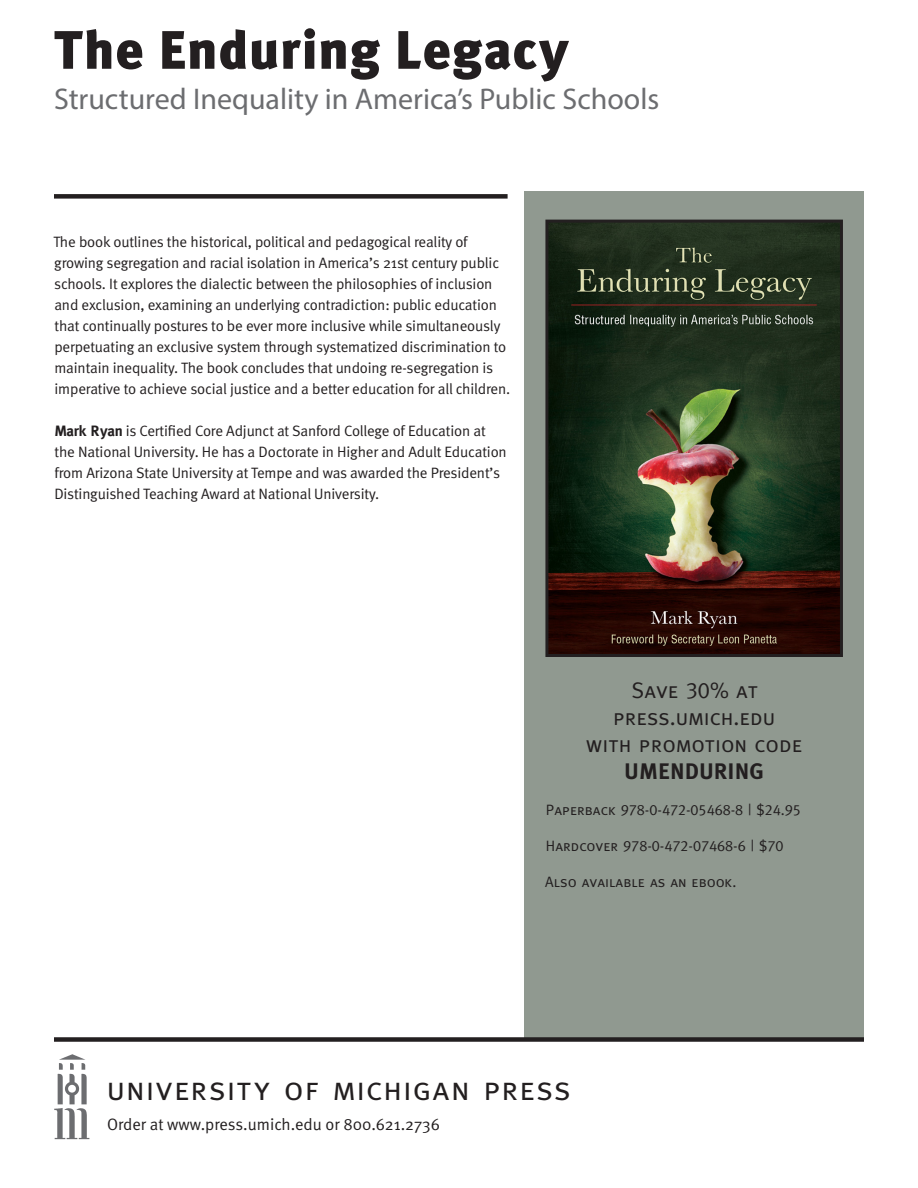
<style>
.page{position:relative;width:918px;height:1188px;background:#fff}
.page>*{position:absolute;margin:0;border:0;box-sizing:border-box;transform-origin:0 0}
.t1{font:900 54px "Meta";letter-spacing:.015em;color:#231f20}
.t2{font:33px "Meta Caps";letter-spacing:.035em;color:#231f20}
.t3{font:30px "Myriad Pro";color:#6c6d70}
.t4{font:22.5px/27px "Meta Caps";color:#231f20;text-align:center}
.t5{font:22.5px "Meta Bold Caps";color:#231f20}
.t6{font:16.5px "Meta Normal";color:#231f20}
.t7{font:15px/21px "Meta Normal";letter-spacing:-.01em;color:#231f20}
.t8{font:15px "Meta Caps";color:#231f20}
.s1{font-family:"Meta";font-weight:700}
</style>
<div class="page">
<img style="left:54px;top:1054px;width:36px;height:86px">
<div style="left:524px;top:191px;width:340px;height:846px;background:#909990"></div>
<div style="left:54px;top:1037px;width:810px;height:5px;background:#231f20"></div>
<div style="left:54px;top:194px;width:454px;height:5px;background:#231f20"></div>
<img style="left:549px;top:224px;width:290px;height:429px">
<div style="left:545px;top:220px;width:298px;height:437px;border:3px solid #231f20"></div>
<p class="t1" style="left:54px;top:17px;width:516px">The Enduring Legacy</p>
<p class="t3" style="left:54px;top:81px;width:607px">Structured Inequality in America’s Public Schools</p>
<p class="t7" style="left:53px;top:231px;width:458px">The book outlines the historical, political and pedagogical reality of growing segregation and racial isolation in America’s 21st century public schools. It explores the dialectic between the philosophies of inclusion and exclusion, examining an underlying contradiction: public education that continually postures to be ever more inclusive while simultaneously perpetuating an exclusive system through systematized discrimination to maintain inequality. The book concludes that undoing re-segregation is imperative to achieve social justice and a better education for all children.</p>
<p class="t7" style="left:54px;top:420px;width:454px"><span class="s1">Mark Ryan</span> is Certified Core Adjunct at Sanford College of Education at the National University. He has a Doctorate in Higher and Adult Education from Arizona State University at Tempe and was awarded the President’s Distinguished Teaching Award at National University.</p>
<p class="t4" style="left:613px;top:677px;width:164px">Save 30% at press.umich.edu</p>
<p class="t4" style="left:586px;top:731px;width:218px">with promotion code</p>
<p class="t5" style="left:624px;top:759px;width:141px">UMENDURING</p>
<p class="t8" style="left:546px;top:802px;width:257px">Paperback 978-0-472-05468-8 | $24.95</p>
<p class="t8" style="left:546px;top:838px;width:239px">Hardcover 978-0-472-07468-6 | $70</p>
<p class="t8" style="left:545px;top:874px;width:193px">Also available as an ebook.</p>
<p class="t2" style="left:107px;top:1069px;width:466px">university of michigan press</p>
<p class="t6" style="left:107px;top:1115px;width:334px">Order at www.press.umich.edu or 800.621.2736</p>
</div>
